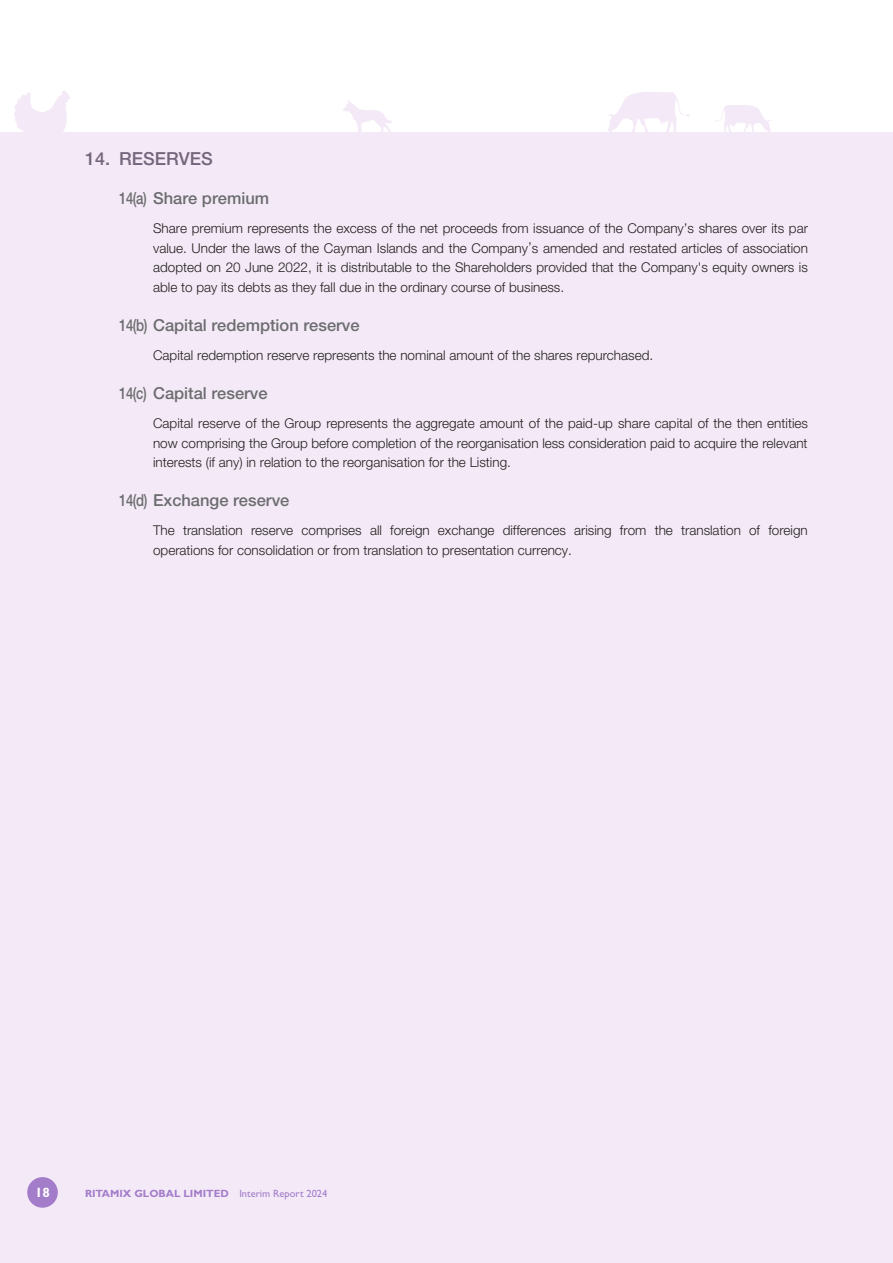
<style>
.page{position:relative;width:893px;height:1263px;background:#fff}
.page>*{position:absolute;margin:0;border:0;box-sizing:border-box;transform-origin:0 0}
.t1{font:500 18px "Helvetica Neue LT Std";color:#75667c}
.t2{font:500 16.5px "Helvetica Neue LT Std";color:#6c6d70;scale:.8 1}
.t3{font:300 13.5px/19.5px "Helvetica Neue LT Std";color:#231f20;text-align:justify}
.t4{font:700 13.5px "Gill Sans Std";color:#fff}
.t5{font:700 10.5px "Gill Sans Std";color:#a37dca}
.s1{font-weight:400}
</style>
<div class="page">
<div style="left:0;top:132px;width:893px;height:1131px;background:#f4eaf7"></div>
<svg style="left:14px;top:91px;width:56px;height:41px"></svg>
<svg style="left:608px;top:92px;width:82px;height:40px"></svg>
<svg style="left:715px;top:105px;width:56px;height:27px"></svg>
<svg style="left:343px;top:100px;width:49px;height:32px"></svg>
<div style="left:27px;top:1177px;width:31px;height:31px;background:#a37dca;border-radius:50%"></div>
<h1 class="t1" style="left:85px;top:148px;width:129px">14. RESERVES</h1>
<p class="t2" style="left:119px;top:188px;width:189px">14(a) Share premium</p>
<p class="t3" style="left:153px;top:218px;width:656px">Share premium represents the excess of the net proceeds from issuance of the Company’s shares over its par value. Under the laws of the Cayman Islands and the Company’s amended and restated articles of association adopted on 20 June 2022, it is distributable to the Shareholders provided that the Company's equity owners is able to pay its debts as they fall due in the ordinary course of business.</p>
<p class="t2" style="left:119px;top:315px;width:302px">14(b) Capital redemption reserve</p>
<p class="t3" style="left:153px;top:345px;width:502px">Capital redemption reserve represents the nominal amount of the shares repurchased.</p>
<p class="t2" style="left:119px;top:383px;width:187px">14(c) Capital reserve</p>
<p class="t3" style="left:153px;top:413px;width:656px">Capital reserve of the Group represents the aggregate amount of the paid-up share capital of the then entities now comprising the Group before completion of the reorganisation less consideration paid to acquire the relevant interests (if any) in relation to the reorganisation for the Listing.</p>
<p class="t2" style="left:119px;top:490px;width:214px">14(d) Exchange reserve</p>
<p class="t3" style="left:153px;top:521px;width:656px">The translation reserve comprises all foreign exchange differences arising from the translation of foreign operations for consolidation or from translation to presentation currency.</p>
<p class="t4" style="left:35px;top:1184px;width:16px">18</p>
<p class="t5" style="left:85px;top:1187px;width:244px">RITAMIX GLOBAL LIMITED <span class="s1">Interim Report 2024</span></p>
</div>
